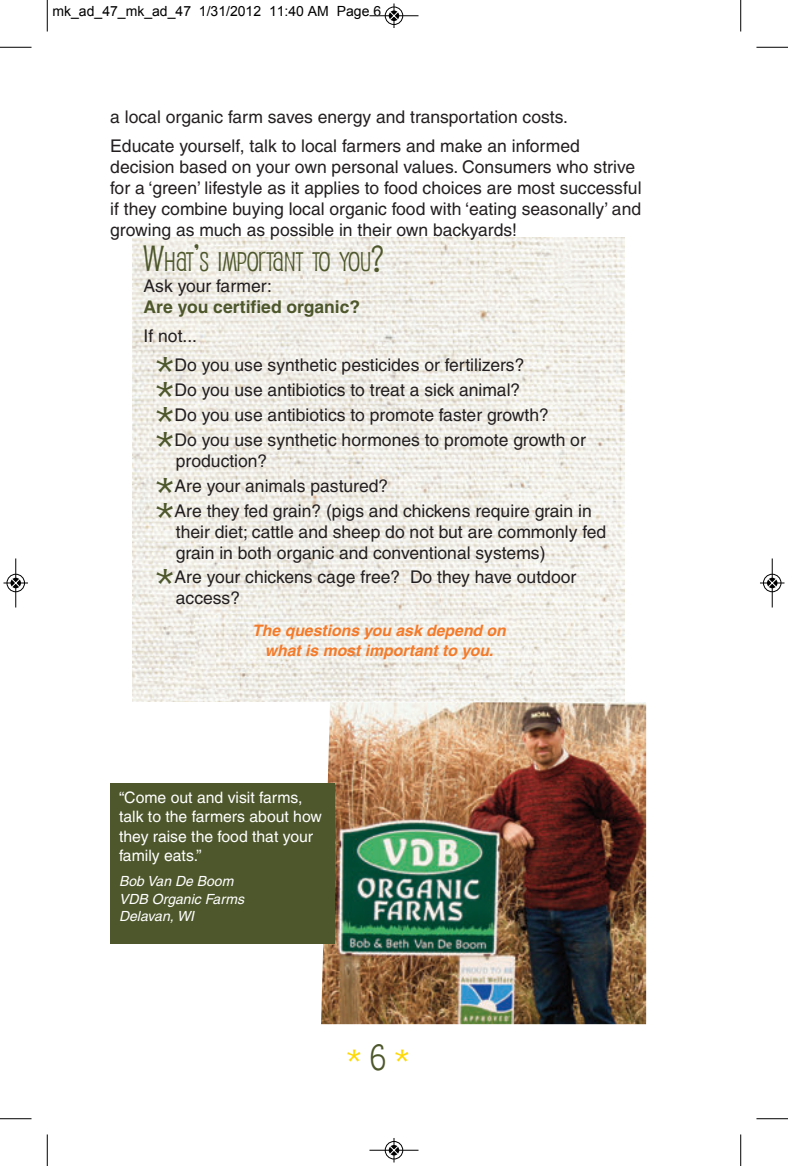
<style>
.page{position:relative;width:788px;height:1166px;background:#fff}
.page>*{position:absolute;margin:0;border:0;box-sizing:border-box;transform-origin:0 0}
.t1{font:43.75px "Pupcat";color:#4d572b}
.t2{font:35px "Pupcat";color:#ffd801}
.t3{font:26.25px "Pupcat";color:#4d572b}
.t4{font:17.5px/21px "Helvetica";color:#231f20}
.t5{font:700 17.5px "Helvetica";color:#4d572b}
.t6{font:15.75px/19.2px "Helvetica";color:#fff}
.t7{font:italic 700 15.75px/19.2px "Helvetica";color:#f47b2a;text-align:center}
.t8{font:14px "Arial";color:#000}
.t9{font:italic 14px/17.5px "Helvetica";color:#fff}
.s1{font-size:35px}
.s2{color:#4d572b}
</style>
<div class="page">
<img style="left:133px;top:237px;width:491px;height:465px">
<img style="left:321px;top:702px;width:325px;height:322px">
<div style="left:110px;top:783px;width:225px;height:160px;background:#4d572b"></div>
<hr style="left:47px;top:0;width:1px;height:32px;background:#000">
<hr style="left:0;top:47px;width:32px;height:1px;background:#000">
<hr style="left:740px;top:0;width:1px;height:32px;background:#000">
<hr style="left:756px;top:47px;width:32px;height:1px;background:#000">
<hr style="left:47px;top:1134px;width:1px;height:32px;background:#000">
<hr style="left:0;top:1118px;width:32px;height:1px;background:#000">
<hr style="left:740px;top:1134px;width:1px;height:32px;background:#000">
<hr style="left:756px;top:1118px;width:32px;height:1px;background:#000">
<div style="left:384px;top:6px;width:19px;height:19px;border:1px solid #fff;border-radius:50%"></div>
<hr style="left:369px;top:15px;width:49px;height:1px;background:#000">
<div style="left:385px;top:7px;width:18px;height:18px;border:1px solid #000;border-radius:50%"></div>
<svg style="left:389px;top:4px;width:9px;height:24px"></svg>
<div style="left:384px;top:1140px;width:19px;height:19px;border:1px solid #fff;border-radius:50%"></div>
<hr style="left:369px;top:1149px;width:49px;height:1px;background:#000">
<div style="left:385px;top:1141px;width:18px;height:18px;border:1px solid #000;border-radius:50%"></div>
<svg style="left:389px;top:1138px;width:9px;height:24px"></svg>
<div style="left:6px;top:573px;width:19px;height:19px;border:1px solid #fff;border-radius:50%"></div>
<hr style="left:15px;top:558px;width:1px;height:49px;background:#000">
<div style="left:7px;top:574px;width:18px;height:18px;border:1px solid #000;border-radius:50%"></div>
<svg style="left:4px;top:578px;width:24px;height:9px"></svg>
<div style="left:762px;top:573px;width:19px;height:19px;border:1px solid #fff;border-radius:50%"></div>
<hr style="left:771px;top:558px;width:1px;height:49px;background:#000">
<div style="left:763px;top:574px;width:18px;height:18px;border:1px solid #000;border-radius:50%"></div>
<svg style="left:760px;top:578px;width:24px;height:9px"></svg>
<p class="t8" style="left:52px;top:3px;width:330px">mk_ad_47_mk_ad_47 1/31/2012 11:40 AM Page 6</p>
<p class="t4" style="left:110px;top:104px;width:471px;line-height:28.7px">a local organic farm saves energy and transportation costs.<br>Educate yourself, talk to local farmers and make an informed</p>
<p class="t4" style="left:110px;top:158px;width:532px">decision based on your own personal values. Consumers who strive for a ‘green’ lifestyle as it applies to food choices are most successful if they combine buying local organic food with ‘eating seasonally’ and growing as much as possible in their own backyards!</p>
<h3 class="t3" style="left:144px;top:246px;width:242px"><span class="s1">W</span>HAT<span class="s1">’</span>S IMPORTANT TO YOU<span class="s1">?</span></h3>
<p class="t4" style="left:144px;top:277px;width:130px">Ask your farmer:</p>
<p class="t5" style="left:144px;top:301px;width:218px">Are you certified organic?</p>
<p class="t4" style="left:174px;top:323px;width:351px;line-height:28.7px;text-indent:-31px">If not...<br>Do you use synthetic pesticides or fertilizers?</p>
<h1 class="t1" style="left:155px;top:342px;width:21px">*</h1>
<h1 class="t1" style="left:155px;top:367px;width:21px">*</h1>
<p class="t4" style="left:174px;top:381px;width:347px">Do you use antibiotics to treat a sick animal?</p>
<h1 class="t1" style="left:155px;top:392px;width:21px">*</h1>
<p class="t4" style="left:174px;top:406px;width:376px">Do you use antibiotics to promote faster growth?</p>
<h1 class="t1" style="left:155px;top:417px;width:21px">*</h1>
<p class="t4" style="left:174px;top:431px;width:413px">Do you use synthetic hormones to promote growth or</p>
<p class="t4" style="left:174px;top:450px;width:215px;line-height:24.8px">production?<br>Are your animals pastured?</p>
<h1 class="t1" style="left:155px;top:463px;width:21px">*</h1>
<h1 class="t1" style="left:155px;top:488px;width:21px">*</h1>
<p class="t4" style="left:174px;top:501px;width:418px">Are they fed grain? (pigs and chickens require grain in</p>
<p class="t4" style="left:176px;top:522px;width:432px">their diet; cattle and sheep do not but are commonly fed grain in both organic and conventional systems)</p>
<p class="t4" style="left:174px;top:568px;width:403px">Are your chickens cage free? Do they have outdoor</p>
<h1 class="t1" style="left:155px;top:555px;width:21px">*</h1>
<p class="t4" style="left:176px;top:589px;width:66px">access?</p>
<p class="t7" style="left:252px;top:622px;width:255px">The questions you ask depend on what is most important to you.</p>
<p class="t6" style="left:119px;top:789px;width:204px">“Come out and visit farms, talk to the farmers about how they raise the food that your family eats.”</p>
<p class="t9" style="left:119px;top:874px;width:126px">Bob Van De Boom<br>VDB Organic Farms<br>Delavan, WI</p>
<h2 class="t2" style="left:346px;top:1038px;width:65px">*<span class="s2">6</span>*</h2>
</div>
